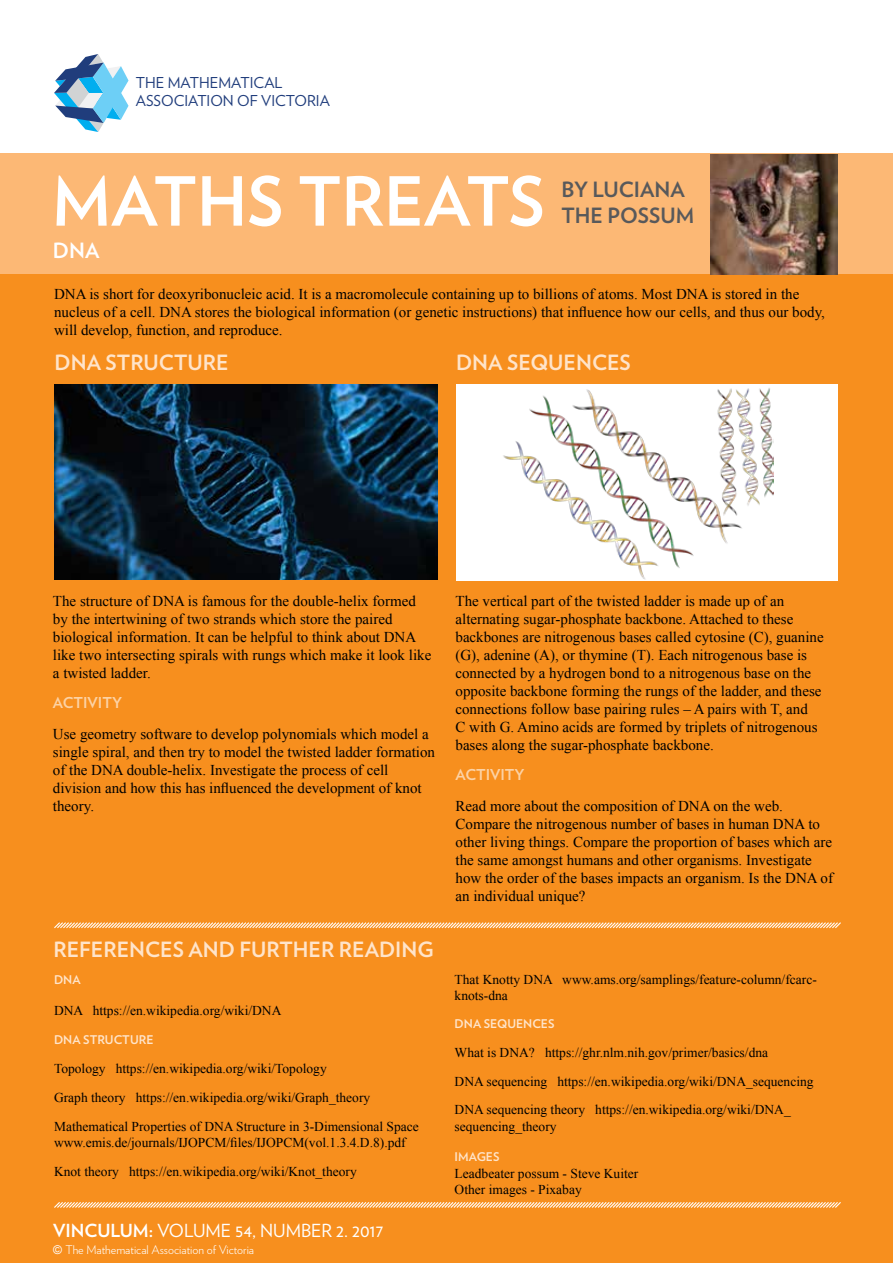
<style>
.page{position:relative;width:893px;height:1263px;background:#fff}
.page>*{position:absolute;margin:0;border:0;box-sizing:border-box;transform-origin:0 0}
.t1{font:700 67.5px "Verlag";color:#fff}
.t2{font:700 21px "Verlag";color:#ffe4ca}
.t3{font:700 21px/25.2px "Verlag";color:#58595b}
.t4{font:700 21px "Verlag";color:#fff}
.t5{font:18px "Verlag";color:#fff}
.t6{font:15px/18px "Times New Roman";color:#000}
.t7{font:15px/18px "Verlag";color:#203d7c}
.t8{font:700 15px "Verlag";color:#fcd2a5}
.t9{font:13.5px/29px "Times New Roman";color:#000}
.t10{font:300 12px "Verlag";color:#fff}
.t11{font:700 12px "Verlag";color:#ffe4ca}
.s1{font-weight:700}
.s2{font-family:"Arial";font-weight:400}
</style>
<div class="page">
<div style="left:0;top:1px;width:892px;height:1262px;background:#f78f1e"></div>
<div style="left:0;top:1px;width:892px;height:153px;background:#fff"></div>
<div style="left:0;top:153px;width:892px;height:120px;background:#fcb875"></div>
<img style="left:710px;top:154px;width:127px;height:120px">
<svg style="left:54px;top:922px;width:787px;height:7px"></svg>
<svg style="left:54px;top:1202px;width:787px;height:6px"></svg>
<div style="left:456px;top:384px;width:381px;height:197px;background:#fff"></div>
<img style="left:54px;top:384px;width:383px;height:195px">
<img style="left:503px;top:388px;width:271px;height:191px">
<svg style="left:54px;top:54px;width:75px;height:78px"></svg>
<p class="t7" style="left:136px;top:73px;width:196px">THE MATHEMATICAL<br>ASSOCIATION OF VICTORIA</p>
<h1 class="t1" style="left:52px;top:148px;width:495px">MATHS TREATS</h1>
<h2 class="t3" style="left:561px;top:176px;width:134px">BY LUCIANA<br>THE POSSUM</h2>
<h2 class="t4" style="left:53px;top:234px;width:48px">DNA</h2>
<p class="t6" style="left:54px;top:285px;width:772px">DNA is short for deoxyribonucleic acid. It is a macromolecule containing up to billions of atoms. Most DNA is stored in the nucleus of a cell. DNA stores the biological information (or genetic instructions) that influence how our cells, and thus our body, will develop, function, and reproduce.</p>
<h2 class="t2" style="left:55px;top:346px;width:176px">DNA STRUCTURE</h2>
<h2 class="t2" style="left:456px;top:346px;width:176px">DNA SEQUENCES</h2>
<p class="t6" style="left:53px;top:591px;width:380px">The structure of DNA is famous for the double-helix formed by the intertwining of two strands which store the paired biological information. It can be helpful to think about DNA like two intersecting spirals with rungs which make it look like a twisted ladder.</p>
<p class="t8" style="left:53px;top:691px;width:71px">ACTIVITY</p>
<p class="t6" style="left:53px;top:725px;width:384px">Use geometry software to develop polynomials which model a single spiral, and then try to model the twisted ladder formation of the DNA double-helix. Investigate the process of cell division and how this has influenced the development of knot theory.</p>
<h2 class="t2" style="left:54px;top:933px;width:382px">REFERENCES AND FURTHER READING</h2>
<p class="t11" style="left:54px;top:971px;width:28px">DNA</p>
<p class="t9" style="left:54px;top:996px;width:229px">DNA https://en.wikipedia.org/wiki/DNA</p>
<p class="t11" style="left:54px;top:1030px;width:101px">DNA STRUCTURE</p>
<p class="t9" style="left:54px;top:1054px;width:366px">Topology https://en.wikipedia.org/wiki/Topology<br>Graph theory https://en.wikipedia.org/wiki/Graph_theory<br>Mathematical Properties of DNA Structure in 3-Dimensional Space</p>
<p class="t9" style="left:54px;top:1128px;width:353px">www.emis.de/journals/IJOPCM/files/IJOPCM(vol.1.3.4.D.8).pdf<br>Knot theory https://en.wikipedia.org/wiki/Knot_theory</p>
<p class="t5" style="left:53px;top:1217px;width:332px"><span class="s1">VINCULUM:</span> VOLUME 54, NUMBER 2. 2017</p>
<p class="t10" style="left:53px;top:1240px;width:203px"><span class="s2">©</span> The Mathematical Association of Victoria</p>
<p class="t6" style="left:455px;top:591px;width:370px">The vertical part of the twisted ladder is made up of an alternating sugar-phosphate backbone. Attached to these backbones are nitrogenous bases called cytosine (C), guanine (G), adenine (A), or thymine (T). Each nitrogenous base is connected by a hydrogen bond to a nitrogenous base on the opposite backbone forming the rungs of the ladder, and these connections follow base pairing rules – A pairs with T, and<br>C with G. Amino acids are formed by triplets of nitrogenous bases along the sugar-phosphate backbone.</p>
<p class="t8" style="left:455px;top:763px;width:71px">ACTIVITY</p>
<p class="t6" style="left:455px;top:797px;width:379px">Read more about the composition of DNA on the web.<br>Compare the nitrogenous number of bases in human DNA to other living things. Compare the proportion of bases which are the same amongst humans and other organisms. Investigate how the order of the bases impacts an organism. Is the DNA of an individual unique?</p>
<p class="t9" style="left:455px;top:971px;width:364px;line-height:16.2px">That Knotty DNA www.ams.org/samplings/feature-column/fcarc&shy;knots-dna</p>
<p class="t11" style="left:455px;top:1014px;width:101px">DNA SEQUENCES</p>
<p class="t9" style="left:455px;top:1037px;width:360px">What is DNA? https://ghr.nlm.nih.gov/primer/basics/dna<br>DNA sequencing https://en.wikipedia.org/wiki/DNA_sequencing<br>DNA sequencing theory https://en.wikipedia.org/wiki/DNA_</p>
<p class="t9" style="left:455px;top:1112px;width:103px">sequencing_theory</p>
<p class="t11" style="left:455px;top:1148px;width:46px">IMAGES</p>
<p class="t9" style="left:455px;top:1165px;width:185px;line-height:16.2px">Leadbeater possum - Steve Kuiter<br>Other images - Pixabay</p>
</div>
